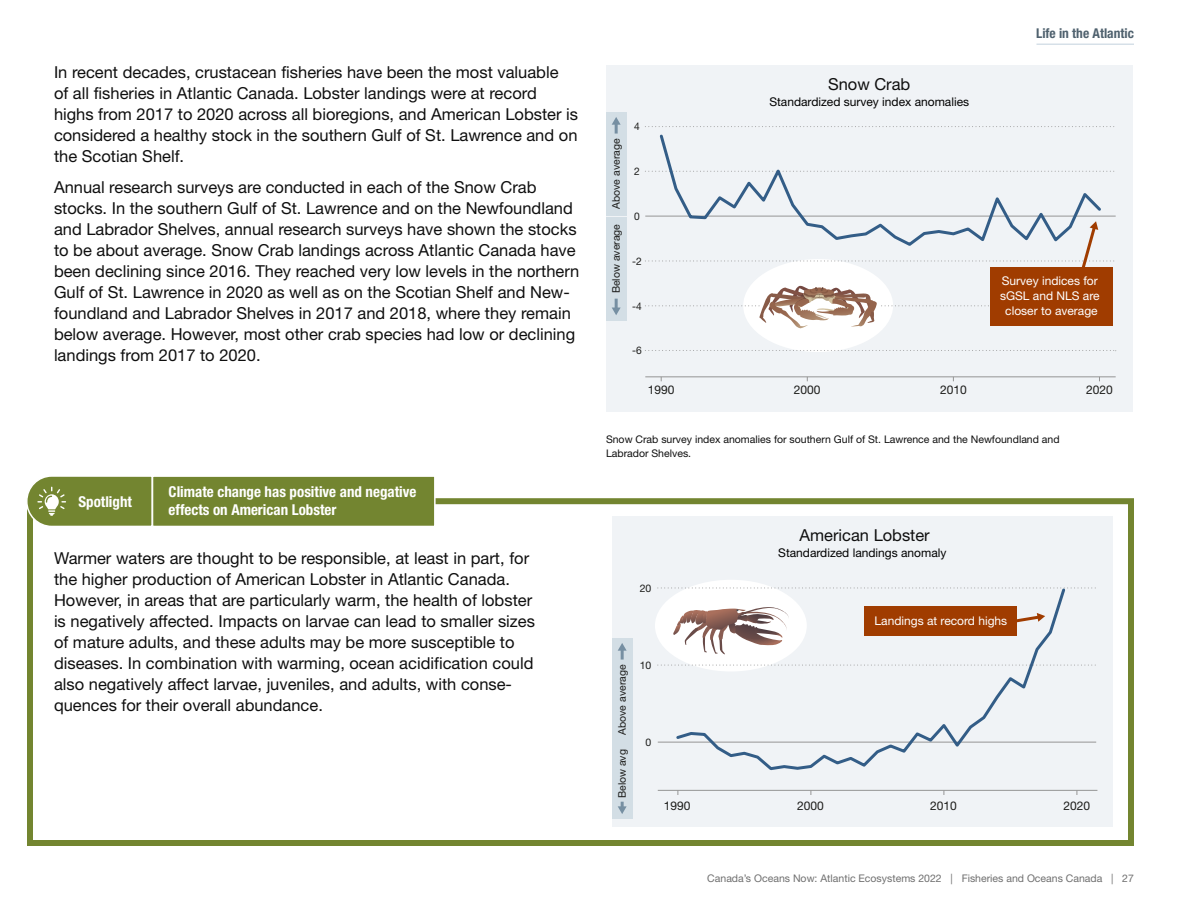
<style>
.page{position:relative;width:1188px;height:918px;background:#fff}
.page>*{position:absolute;margin:0;border:0;box-sizing:border-box;transform-origin:0 0}
.Text{font:16.5px/21px "Helvetica Neue LT Std";color:#0f0f0f}
.h5_spotlight_header{font:700 condensed 15px/18px "Helvetica Neue LT Std";color:#fff}
.h4_Spotlight_word{font:700 condensed 15px "Helvetica Neue LT Std";color:#fff}
.t1{font:700 condensed 13.5px "Helvetica Neue LT Std";color:#4f616e}
.t2{font:12px/15px "Helvetica Neue LT Std";color:#fff;text-align:center}
.t3{font:12px "Helvetica Neue LT Std";color:#000}
.t4{font:12px "Helvetica Neue LT Std";color:#1c1c1a}
.t5{font:10.5px/13.5px "Helvetica Neue LT Std";color:#0f0f0f}
.t6{font:10.5px "Helvetica Neue LT Std";color:#6f6f6f}
.t7{font:10.5px "Helvetica Neue LT Std";color:#1c1c1a}
</style>
<div class="page">
<hr style="left:1036px;top:44px;width:98px;height:1px;background:#d6e0e8">
<div style="left:612px;top:516px;width:501px;height:311px;background:#f0f3f6"></div>
<div style="left:655px;top:580px;width:152px;height:92px;background:#fff;border-radius:50%"></div>
<svg style="left:661px;top:588px;width:435px;height:1px"></svg>
<svg style="left:658px;top:665px;width:438px;height:1px"></svg>
<hr style="left:658px;top:742px;width:438px;height:1px;background:#959595">
<hr style="left:658px;top:790px;width:439px;height:1px;background:#959595">
<svg style="left:674px;top:587px;width:393px;height:184px"></svg>
<div style="left:612px;top:638px;width:20px;height:103px;background:#d3dee5"></div>
<svg style="left:618px;top:643px;width:9px;height:17px"></svg>
<div style="left:612px;top:743px;width:20px;height:76px;background:#d3dee5"></div>
<svg style="left:618px;top:802px;width:9px;height:12px"></svg>
<svg style="left:1017px;top:613px;width:28px;height:16px"></svg>
<div style="left:865px;top:606px;width:152px;height:30px;background:#a03c00"></div>
<div style="left:27px;top:498px;width:1107px;height:348px;border:6px solid #738530"></div>
<div style="left:152px;top:475px;width:284px;height:52px;background:#738530;border:2px solid #fff"></div>
<svg style="left:27px;top:475px;width:127px;height:53px;background:#889750"></svg>
<div style="left:606px;top:65px;width:526px;height:347px;background:#f0f3f6"></div>
<div style="left:743px;top:259px;width:150px;height:93px;background:#fff;border-radius:50%"></div>
<hr style="left:645px;top:216px;width:471px;height:1px;background:#959595">
<svg style="left:645px;top:126px;width:470px;height:1px"></svg>
<hr style="left:645px;top:376px;width:471px;height:1px;background:#959595">
<svg style="left:645px;top:350px;width:472px;height:1px"></svg>
<svg style="left:645px;top:286px;width:468px;height:42px"></svg>
<svg style="left:645px;top:248px;width:469px;height:19px"></svg>
<div style="left:990px;top:267px;width:123px;height:58px;background:#a03c00"></div>
<div style="left:606px;top:112px;width:20px;height:103px;background:#d3dee5"></div>
<svg style="left:612px;top:117px;width:9px;height:17px"></svg>
<div style="left:606px;top:217px;width:20px;height:103px;background:#d3dee5"></div>
<svg style="left:612px;top:299px;width:9px;height:16px"></svg>
<svg style="left:658px;top:134px;width:446px;height:114px"></svg>
<p class="Text" style="left:54px;top:61px;width:526px">In recent decades, crustacean fisheries have been the most valuable<br>of all fisheries in Atlantic Canada. Lobster landings were at record highs from 2017 to 2020 across all bioregions, and American Lobster is considered a healthy stock in the southern Gulf of St. Lawrence and on the Scotian Shelf.</p>
<p class="Text" style="left:54px;top:177px;width:527px">Annual research surveys are conducted in each of the Snow Crab stocks. In the southern Gulf of St. Lawrence and on the Newfoundland and Labrador Shelves, annual research surveys have shown the stocks to be about average. Snow Crab landings across Atlantic Canada have been declining since 2016. They reached very low levels in the northern Gulf of St. Lawrence in 2020 as well as on the Scotian Shelf and New&shy;foundland and Labrador Shelves in 2017 and 2018, where they remain below average. However, most other crab species had low or declining landings from 2017 to 2020.</p>
<h4 class="h4_Spotlight_word" style="left:78px;top:492px;width:55px">Spotlight</h4>
<h5 class="h5_spotlight_header" style="left:169px;top:483px;width:249px">Climate change has positive and negative effects on American Lobster</h5>
<p class="Text" style="left:54px;top:548px;width:482px">Warmer waters are thought to be responsible, at least in part, for the higher production of American Lobster in Atlantic Canada.<br>However, in areas that are particularly warm, the health of lobster is negatively affected. Impacts on larvae can lead to smaller sizes of mature adults, and these adults may be more susceptible to diseases. In combination with warming, ocean acidification could also negatively affect larvae, juveniles, and adults, with conse&shy;quences for their overall abundance.</p>
<p class="t1" style="left:1036px;top:25px;width:99px">Life in the Atlantic</p>
<p class="t7" style="left:610px;top:209px;width:72px;rotate:-90deg">Above average</p>
<p class="t7" style="left:610px;top:293px;width:71px;rotate:-90deg">Below average</p>
<p class="t7" style="left:634px;top:120px;width:7px">4</p>
<p class="t7" style="left:634px;top:165px;width:7px">2</p>
<p class="t7" style="left:634px;top:210px;width:7px">0</p>
<p class="t7" style="left:632px;top:255px;width:11px">-2</p>
<p class="t7" style="left:632px;top:300px;width:11px">-4</p>
<p class="t7" style="left:632px;top:344px;width:11px">-6</p>
<p class="Text" style="left:828px;top:73px;width:84px">Snow Crab</p>
<p class="t3" style="left:769px;top:95px;width:201px">Standardized survey index anomalies</p>
<p class="t2" style="left:1000px;top:273px;width:101px">Survey indices for sGSL and NLS are closer to average</p>
<p class="t4" style="left:648px;top:383px;width:28px">1990</p>
<p class="t4" style="left:794px;top:383px;width:28px">2000</p>
<p class="t4" style="left:940px;top:383px;width:28px">2010</p>
<p class="t4" style="left:1086px;top:383px;width:28px">2020</p>
<p class="t5" style="left:606px;top:432px;width:455px">Snow Crab survey index anomalies for southern Gulf of St. Lawrence and the Newfoundland and<br>Labrador Shelves.</p>
<p class="t7" style="left:640px;top:582px;width:13px">20</p>
<p class="t7" style="left:616px;top:735px;width:72px;rotate:-90deg">Above average</p>
<p class="t7" style="left:616px;top:798px;width:50px;rotate:-90deg">Below avg</p>
<p class="t7" style="left:640px;top:659px;width:13px">10</p>
<p class="t7" style="left:646px;top:736px;width:7px">0</p>
<p class="Text" style="left:800px;top:524px;width:132px">American Lobster</p>
<p class="t3" style="left:778px;top:546px;width:170px">Standardized landings anomaly</p>
<p class="t2" style="left:875px;top:613px;width:134px">Landings at record highs</p>
<p class="t4" style="left:664px;top:798px;width:28px">1990</p>
<p class="t4" style="left:797px;top:798px;width:28px">2000</p>
<p class="t4" style="left:930px;top:798px;width:28px">2010</p>
<p class="t4" style="left:1064px;top:798px;width:28px">2020</p>
<p class="t6" style="left:707px;top:872px;width:428px">Canada’s Oceans Now: Atlantic Ecosystems 2022 | Fisheries and Oceans Canada | 27</p>
</div>
